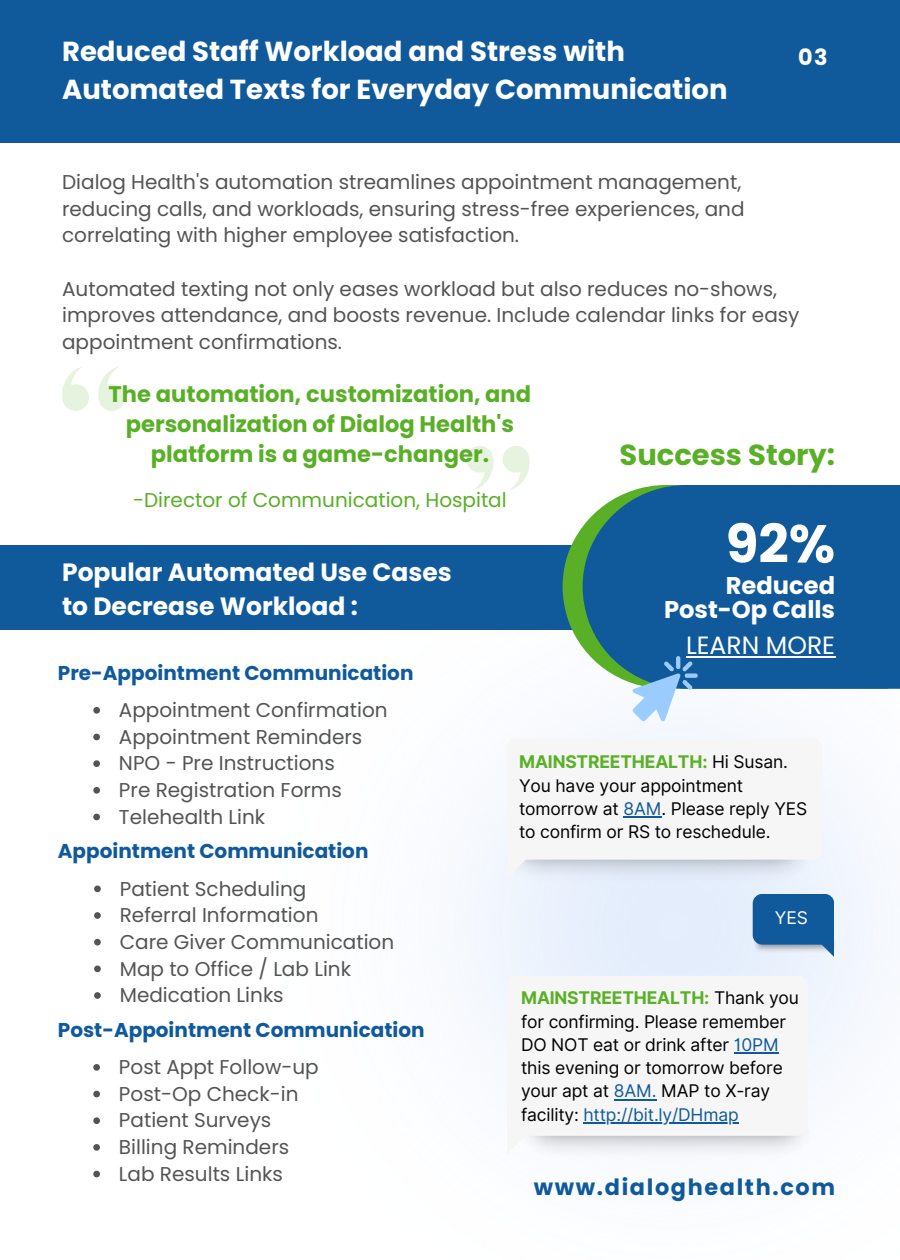
<style>
.page{position:relative;width:900px;height:1260px;background:#fff}
.page>*{position:absolute;margin:0;border:0;box-sizing:border-box;transform-origin:0 0}
.t1{font:700 53.25px "Poppins";color:#fff}
.t2{font:700 29px "Poppins";color:#59b026}
.t3{font:700 27.5px/37.5px "Poppins";color:#fff}
.t4{font:700 25px/33.8px "Poppins";color:#fff}
.t5{font:25px "Poppins";color:#fff}
.t6{font:700 24.25px/24.5px "Poppins";color:#fff;text-align:right}
.t7{font:700 22.5px/30.2px "Poppins";color:#59b026;text-align:center}
.t8{font:700 22.5px "Poppins";letter-spacing:.075em;color:#105a9c}
.t9{font:700 22.5px "Poppins";color:#fff}
.t10{font:20px/26.8px "Poppins";color:#545454}
.t11{font:700 20px "Poppins";color:#105a9c}
.t12{font:20px "Poppins";color:#59b026}
.t13{font:17.5px/23.2px "Inter";letter-spacing:-.01em;color:#000}
.t14{font:17.5px "Inter";color:#fff}
.s1{font-weight:700;color:#59b026}
.s2{color:#105a9c}
</style>
<div class="page">
<div style="left:0;top:0;width:900px;height:143px;background:#105a9c"></div>
<img style="left:204px;top:458px;width:682px;height:672px">
<div style="left:0;top:545px;width:653px;height:84px;background:#105a9c"></div>
<svg style="left:62px;top:366px;width:27px;height:45px"></svg>
<svg style="left:98px;top:366px;width:27px;height:45px"></svg>
<svg style="left:503px;top:446px;width:27px;height:45px"></svg>
<svg style="left:466px;top:446px;width:27px;height:45px"></svg>
<svg style="left:93px;top:707px;width:7px;height:7px"></svg>
<svg style="left:93px;top:734px;width:7px;height:6px"></svg>
<svg style="left:93px;top:760px;width:7px;height:7px"></svg>
<svg style="left:93px;top:787px;width:7px;height:7px"></svg>
<svg style="left:93px;top:814px;width:7px;height:6px"></svg>
<svg style="left:94px;top:886px;width:7px;height:6px"></svg>
<svg style="left:94px;top:912px;width:7px;height:7px"></svg>
<svg style="left:94px;top:939px;width:7px;height:7px"></svg>
<svg style="left:94px;top:966px;width:7px;height:6px"></svg>
<svg style="left:94px;top:992px;width:7px;height:7px"></svg>
<svg style="left:93px;top:1064px;width:7px;height:7px"></svg>
<svg style="left:93px;top:1091px;width:7px;height:6px"></svg>
<svg style="left:93px;top:1117px;width:7px;height:7px"></svg>
<svg style="left:93px;top:1144px;width:7px;height:7px"></svg>
<svg style="left:93px;top:1171px;width:7px;height:6px"></svg>
<svg style="left:563px;top:485px;width:20px;height:204px"></svg>
<svg style="left:583px;top:485px;width:317px;height:204px;background:#1a629a"></svg>
<svg style="left:633px;top:656px;width:65px;height:65px"></svg>
<hr style="left:686px;top:656px;width:149px;height:2px;background:#fff">
<img style="left:755px;top:941px;width:80px;height:13px">
<div style="left:753px;top:894px;width:81px;height:51px;background:#105a9c;border-radius:10px"></div>
<svg style="left:793px;top:938px;width:41px;height:19px"></svg>
<img style="left:506px;top:852px;width:304px;height:32px">
<div style="left:507px;top:739px;width:315px;height:121px;background:#f6f6f6;border-radius:10px"></div>
<hr style="left:623px;top:816px;width:38px;height:2px;background:#105a9c">
<div style="left:507px;top:976px;width:300px;height:160px;background:#f6f6f6;border-radius:10px"></div>
<svg style="left:507px;top:1129px;width:41px;height:26px"></svg>
<hr style="left:734px;top:1052px;width:45px;height:2px;background:#105a9c">
<hr style="left:614px;top:1099px;width:42px;height:1px;background:#105a9c">
<hr style="left:583px;top:1122px;width:156px;height:2px;background:#105a9c">
<svg style="left:507px;top:853px;width:41px;height:26px"></svg>
<p class="t3" style="left:62px;top:33px;width:667px">Reduced Staff Workload and Stress with<br>Automated Texts for Everyday Communication</p>
<p class="t9" style="left:798px;top:42px;width:31px">03</p>
<p class="t10" style="left:62px;top:169px;width:684px">Dialog Health's automation streamlines appointment management, reducing calls, and workloads, ensuring stress-free experiences, and correlating with higher employee satisfaction.</p>
<p class="t10" style="left:62px;top:275px;width:739px">Automated texting not only eases workload but also reduces no-shows, improves attendance, and boosts revenue. Include calendar links for easy appointment confirmations.</p>
<p class="t7" style="left:109px;top:379px;width:424px">The automation, customization, and personalization of Dialog Health's platform is a game-changer.</p>
<p class="t12" style="left:133px;top:486px;width:375px">-Director of Communication, Hospital</p>
<p class="t4" style="left:62px;top:556px;width:391px">Popular Automated Use Cases to Decrease Workload :</p>
<p class="t11" style="left:58px;top:659px;width:357px">Pre-Appointment Communication</p>
<p class="t2" style="left:620px;top:435px;width:217px">Success Story:</p>
<p class="t1" style="left:726px;top:507px;width:111px">92%</p>
<p class="t6" style="left:664px;top:573px;width:173px">Reduced<br>Post-Op Calls</p>
<p class="t5" style="left:686px;top:628px;width:151px">LEARN MORE</p>
<p class="t10" style="left:119px;top:697px;width:270px">Appointment Confirmation</p>
<p class="t10" style="left:119px;top:723px;width:245px">Appointment Reminders</p>
<p class="t10" style="left:119px;top:750px;width:217px">NPO - Pre Instructions</p>
<p class="t10" style="left:119px;top:777px;width:225px">Pre Registration Forms</p>
<p class="t10" style="left:119px;top:803px;width:148px">Telehealth Link</p>
<p class="t11" style="left:58px;top:837px;width:312px">Appointment Communication</p>
<p class="t10" style="left:120px;top:875px;width:188px">Patient Scheduling</p>
<p class="t10" style="left:120px;top:902px;width:200px">Referral Information</p>
<p class="t10" style="left:120px;top:928px;width:276px">Care Giver Communication</p>
<p class="t10" style="left:120px;top:955px;width:233px">Map to Office / Lab Link</p>
<p class="t10" style="left:120px;top:982px;width:165px">Medication Links</p>
<p class="t11" style="left:58px;top:1016px;width:368px">Post-Appointment Communication</p>
<p class="t10" style="left:119px;top:1054px;width:201px">Post Appt Follow-up</p>
<p class="t10" style="left:119px;top:1080px;width:181px">Post-Op Check-in</p>
<p class="t10" style="left:119px;top:1107px;width:154px">Patient Surveys</p>
<p class="t10" style="left:119px;top:1134px;width:172px">Billing Reminders</p>
<p class="t10" style="left:119px;top:1160px;width:165px">Lab Results Links</p>
<p class="t13" style="left:519px;top:750px;width:290px"><span class="s1">MAINSTREETHEALTH:</span> Hi Susan.<br>You have your appointment tomorrow at <span class="s2">8AM</span>. Please reply YES to confirm or RS to reschedule.</p>
<p class="t14" style="left:775px;top:908px;width:34px">YES</p>
<p class="t13" style="left:521px;top:986px;width:279px"><span class="s1">MAINSTREETHEALTH:</span> Thank you for confirming. Please remember<br>DO NOT eat or drink after <span class="s2">10PM </span>this evening or tomorrow before your apt at <span class="s2">8AM.</span> MAP to X-ray facility: <span class="s2">http://bit.ly/DHmap</span></p>
<p class="t8" style="left:534px;top:1171px;width:303px">www.dialoghealth.com</p>
</div>
